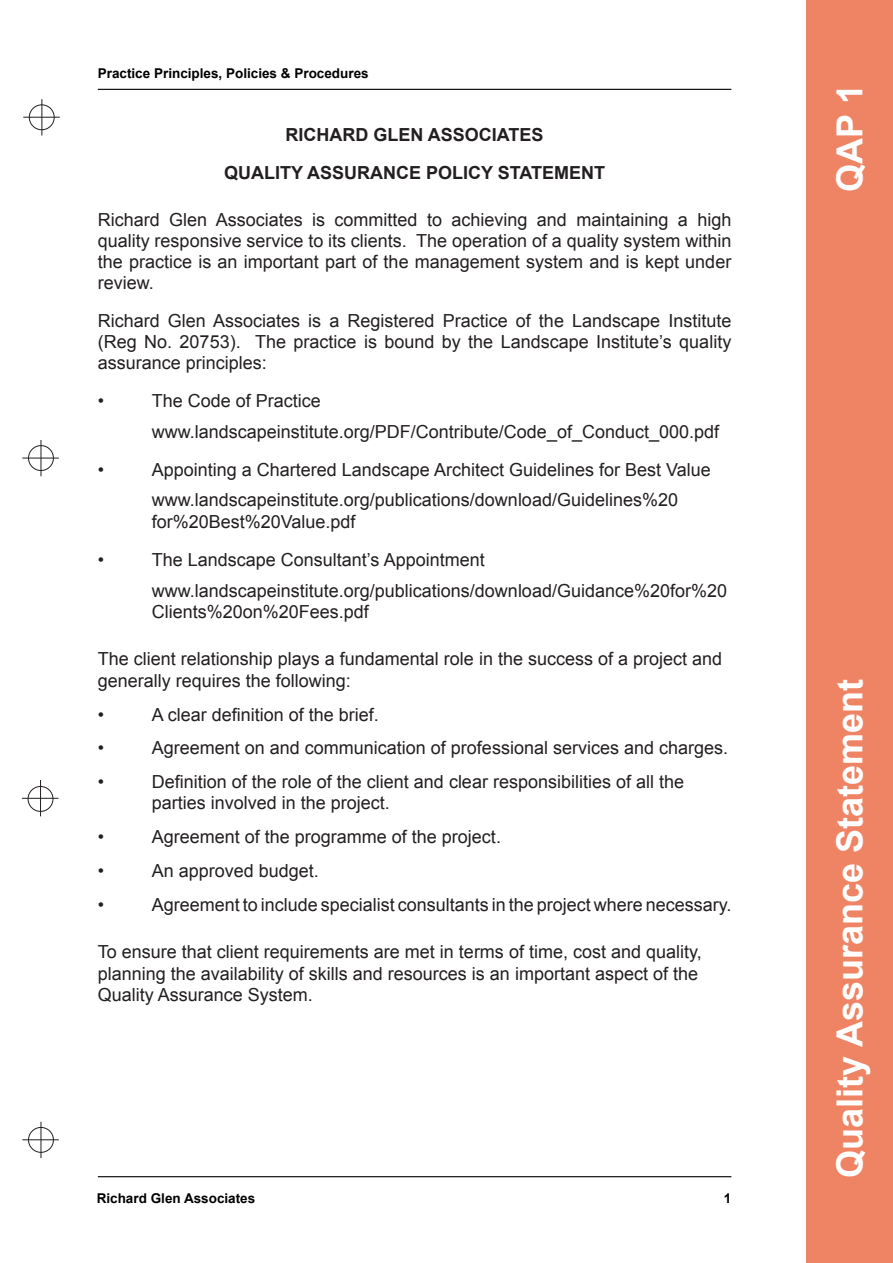
<style>
.page{position:relative;width:893px;height:1263px;background:#fff}
.page>*{position:absolute;margin:0;border:0;box-sizing:border-box;transform-origin:0 0}
.t1{font:700 36px "Arial";color:#fff}
.t2{font:18px/21px "Arial";color:#231f20}
.t3{font:700 18px "Arial";color:#231f20}
.t4{font:700 13.5px "Arial";color:#000}
</style>
<div class="page">
<hr style="left:98px;top:89px;width:633px;height:1px;background:#000">
<hr style="left:98px;top:1176px;width:633px;height:1px;background:#000">
<div style="left:29px;top:105px;width:25px;height:25px;border:1px solid #231f20;border-radius:50%"></div>
<hr style="left:23px;top:117px;width:37px;height:1px;background:#231f20">
<hr style="left:42px;top:99px;width:1px;height:36px;background:#231f20">
<div style="left:28px;top:445px;width:26px;height:26px;border:1px solid #231f20;border-radius:50%"></div>
<hr style="left:22px;top:458px;width:37px;height:1px;background:#231f20">
<hr style="left:41px;top:440px;width:1px;height:36px;background:#231f20">
<div style="left:28px;top:786px;width:25px;height:25px;border:1px solid #231f20;border-radius:50%"></div>
<div style="left:28px;top:1127px;width:26px;height:25px;border:1px solid #231f20;border-radius:50%"></div>
<hr style="left:22px;top:798px;width:36px;height:1px;background:#231f20">
<hr style="left:40px;top:780px;width:1px;height:36px;background:#231f20">
<hr style="left:22px;top:1139px;width:37px;height:1px;background:#231f20">
<hr style="left:41px;top:1122px;width:1px;height:36px;background:#231f20">
<div style="left:806px;top:0;width:87px;height:1263px;background:#ef8465"></div>
<p class="t4" style="left:98px;top:64px;width:272px">Practice Principles, Policies &amp; Procedures</p>
<p class="t3" style="left:286px;top:122px;width:260px">RICHARD GLEN ASSOCIATES</p>
<p class="t3" style="left:224px;top:161px;width:383px">QUALITY ASSURANCE POLICY STATEMENT</p>
<p class="t2" style="left:98px;top:209px;width:635px;text-align:justify">Richard Glen Associates is committed to achieving and maintaining a high quality responsive service to its clients. The operation of a quality system within the practice is an important part of the management system and is kept under review.</p>
<p class="t2" style="left:98px;top:310px;width:635px;text-align:justify">Richard Glen Associates is a Registered Practice of the Landscape Institute (Reg No. 20753). The practice is bound by the Landscape Institute’s quality assurance principles:</p>
<p class="t2" style="left:98px;top:391px;width:8px">•</p>
<p class="t2" style="left:152px;top:391px;width:171px">The Code of Practice</p>
<p class="t2" style="left:152px;top:421px;width:569px">www.landscapeinstitute.org/PDF/Contribute/Code_of_Conduct_000.pdf</p>
<p class="t2" style="left:98px;top:459px;width:8px">•</p>
<p class="t2" style="left:152px;top:459px;width:560px">Appointing a Chartered Landscape Architect Guidelines for Best Value</p>
<p class="t2" style="left:152px;top:489px;width:528px;line-height:21.6px">www.landscapeinstitute.org/publications/download/Guidelines%20 for%20Best%20Value.pdf</p>
<p class="t2" style="left:98px;top:550px;width:8px">•</p>
<p class="t2" style="left:152px;top:550px;width:334px">The Landscape Consultant’s Appointment</p>
<p class="t2" style="left:152px;top:580px;width:577px;line-height:21.6px">www.landscapeinstitute.org/publications/download/Guidance%20for%20<br>Clients%20on%20Fees.pdf</p>
<p class="t2" style="left:98px;top:648px;width:626px;line-height:21.6px">The client relationship plays a fundamental role in the success of a project and generally requires the following:</p>
<p class="t2" style="left:98px;top:704px;width:8px">•</p>
<p class="t2" style="left:152px;top:704px;width:229px">A clear definition of the brief.</p>
<p class="t2" style="left:98px;top:738px;width:8px">•</p>
<p class="t2" style="left:152px;top:738px;width:578px">Agreement on and communication of professional services and charges.</p>
<p class="t2" style="left:98px;top:771px;width:8px">•</p>
<p class="t2" style="left:152px;top:771px;width:534px">Definition of the role of the client and clear responsibilities of all the parties involved in the project.</p>
<p class="t2" style="left:98px;top:826px;width:8px">•</p>
<p class="t2" style="left:152px;top:826px;width:351px">Agreement of the programme of the project.</p>
<p class="t2" style="left:98px;top:860px;width:8px">•</p>
<p class="t2" style="left:152px;top:860px;width:169px">An approved budget.</p>
<p class="t2" style="left:98px;top:894px;width:8px">•</p>
<p class="t2" style="left:152px;top:894px;width:581px">Agreement to include specialist consultants in the project where necessary.</p>
<p class="t2" style="left:98px;top:941px;width:605px;line-height:21.6px">To ensure that client requirements are met in terms of time, cost and quality, planning the availability of skills and resources is an important aspect of the<br>Quality Assurance System.</p>
<p class="t4" style="left:97px;top:1189px;width:160px">Richard Glen Associates</p>
<p class="t4" style="left:724px;top:1189px;width:9px">1</p>
<p class="t1" style="left:826px;top:192px;width:109px;rotate:-90deg">QAP 1</p>
<p class="t1" style="left:826px;top:1178px;width:500px;rotate:-90deg">Quality Assurance Statement</p>
</div>
